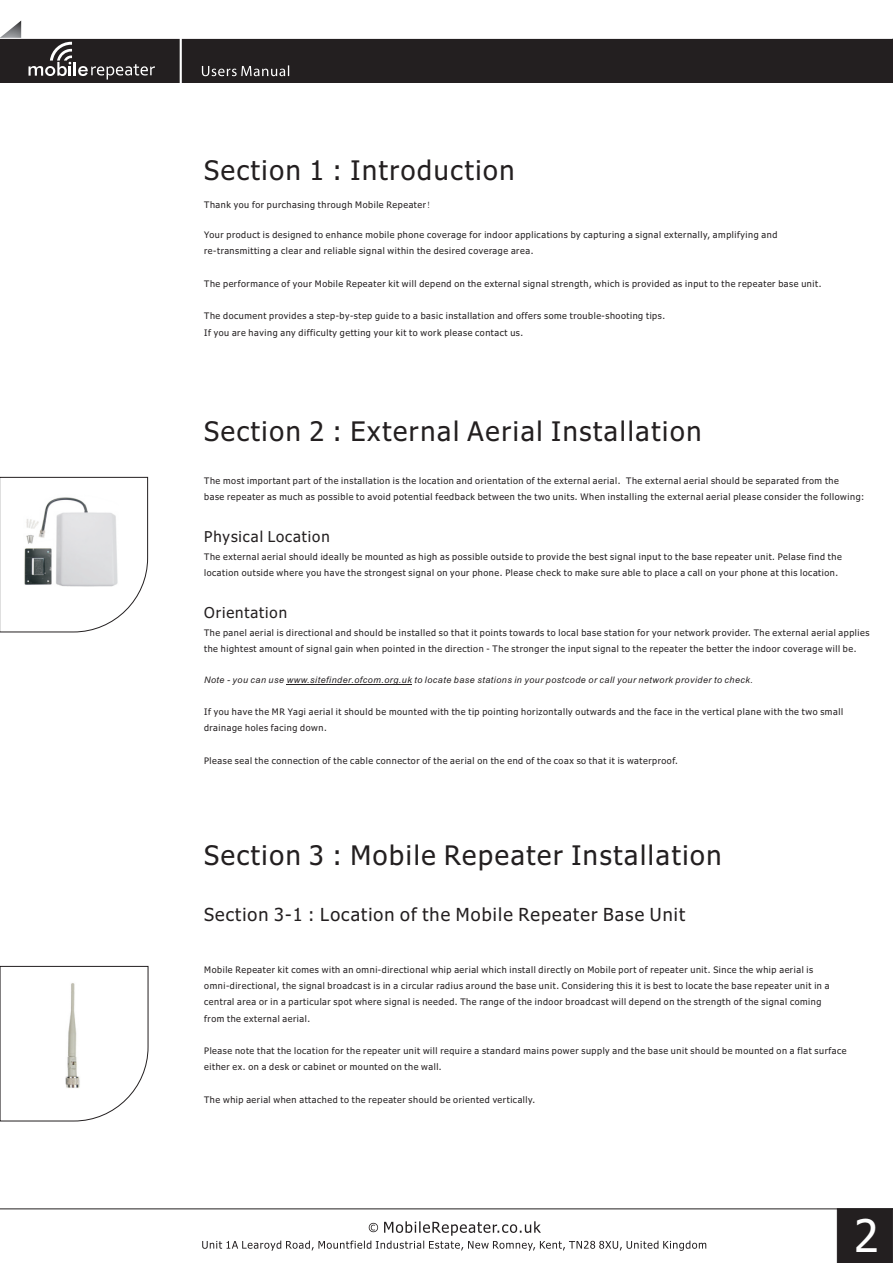
<style>
.page{position:relative;width:893px;height:1263px;background:#fff}
.page>*{position:absolute;margin:0;border:0;box-sizing:border-box;transform-origin:0 0}
.t1{font:45px "Tahoma";color:#fff}
.t2{font:27px "Tahoma";letter-spacing:.06em;color:#231f20}
.t3{font:18px "Tahoma";letter-spacing:.06em;color:#231f20}
.t4{font:15px "Tahoma";letter-spacing:.06em;color:#231f20}
.t5{font:9px/16.4px "Tahoma";letter-spacing:.06em;color:#231f20}
.t6{font:italic 9px "Arial";letter-spacing:.055em;color:#231f20}
.s1{font-family:"Sim Sun"}
</style>
<div class="page">
<svg style="left:0;top:965px;width:149px;height:157px"></svg>
<svg style="left:0;top:476px;width:148px;height:157px"></svg>
<svg style="left:0;top:21px;width:21px;height:17px"></svg>
<div style="left:0;top:38px;width:893px;height:45px;background:#231f20"></div>
<svg style="left:29px;top:42px;width:126px;height:38px"></svg>
<hr style="left:0;top:38px;width:893px;height:1px;background:#fff">
<svg style="left:202px;top:1221px;width:504px;height:30px"></svg>
<hr style="left:0;top:1208px;width:893px;height:1px;background:#231f20">
<hr style="left:180px;top:36px;width:2px;height:55px;background:#fff">
<svg style="left:202px;top:65px;width:87px;height:11px"></svg>
<div style="left:836px;top:1208px;width:57px;height:55px;background:#231f20"></div>
<hr style="left:287px;top:684px;width:125px;height:1px;background:#231f20">
<img style="left:24px;top:494px;width:95px;height:93px">
<img style="left:65px;top:982px;width:15px;height:106px">
<h2 class="t2" style="left:204px;top:160px;width:312px">Section 1 : Introduction</h2>
<p class="t5" style="left:204px;top:197px;width:228px">Thank you for purchasing through Mobile Repeater<span class="s1">!</span></p>
<p class="t5" style="left:204px;top:227px;width:575px">Your product is designed to enhance mobile phone coverage for indoor applications by capturing a signal externally, amplifying and re-transmitting a clear and reliable signal within the desired coverage area.</p>
<p class="t5" style="left:204px;top:276px;width:619px">The performance of your Mobile Repeater kit will depend on the external signal strength, which is provided as input to the repeater base unit.</p>
<p class="t5" style="left:204px;top:309px;width:462px">The document provides a step-by-step guide to a basic installation and offers some trouble-shooting tips.<br>If you are having any difficulty getting your kit to work please contact us.</p>
<h2 class="t2" style="left:204px;top:420px;width:499px">Section 2 : External Aerial Installation</h2>
<p class="t5" style="left:204px;top:473px;width:662px">The most important part of the installation is the location and orientation of the external aerial. The external aerial should be separated from the<br>base repeater as much as possible to avoid potential feedback between the two units. When installing the external aerial please consider the following:</p>
<h3 class="t4" style="left:204px;top:530px;width:127px">Physical Location</h3>
<p class="t5" style="left:204px;top:549px;width:639px">The external aerial should ideally be mounted as high as possible outside to provide the best signal input to the base repeater unit. Pelase find the location outside where you have the strongest signal on your phone. Please check to make sure able to place a call on your phone at this location.</p>
<h3 class="t4" style="left:204px;top:606px;width:84px">Orientation</h3>
<p class="t5" style="left:204px;top:625px;width:667px">The panel aerial is directional and should be installed so that it points towards to local base station for your network provider. The external aerial applies the hightest amount of signal gain when pointed in the direction - The stronger the input signal to the repeater the better the indoor coverage will be.</p>
<p class="t6" style="left:204px;top:677px;width:550px">Note - you can use www.sitefinder.ofcom.org.uk to locate base stations in your postcode or call your network provider to check.</p>
<p class="t5" style="left:204px;top:704px;width:640px">If you have the MR Yagi aerial it should be mounted with the tip pointing horizontally outwards and the face in the vertical plane with the two small drainage holes facing down.</p>
<p class="t5" style="left:204px;top:753px;width:475px">Please seal the connection of the cable connector of the aerial on the end of the coax so that it is waterproof.</p>
<h2 class="t2" style="left:204px;top:844px;width:519px">Section 3 : Mobile Repeater Installation</h2>
<h3 class="t3" style="left:204px;top:907px;width:483px">Section 3-1 : Location of the Mobile Repeater Base Unit</h3>
<p class="t5" style="left:204px;top:962px;width:627px">Mobile Repeater kit comes with an omni-directional whip aerial which install directly on Mobile port of repeater unit. Since the whip aerial is omni-directional, the signal broadcast is in a circular radius around the base unit. Considering this it is best to locate the base repeater unit in a central area or in a particular spot where signal is needed. The range of the indoor broadcast will depend on the strength of the signal coming from the external aerial.</p>
<p class="t5" style="left:204px;top:1043px;width:644px">Please note that the location for the repeater unit will require a standard mains power supply and the base unit should be mounted on a flat surface either ex. on a desk or cabinet or mounted on the wall.</p>
<p class="t5" style="left:204px;top:1092px;width:333px">The whip aerial when attached to the repeater should be oriented vertically.</p>
<h1 class="t1" style="left:854px;top:1217px;width:26px">2</h1>
</div>
